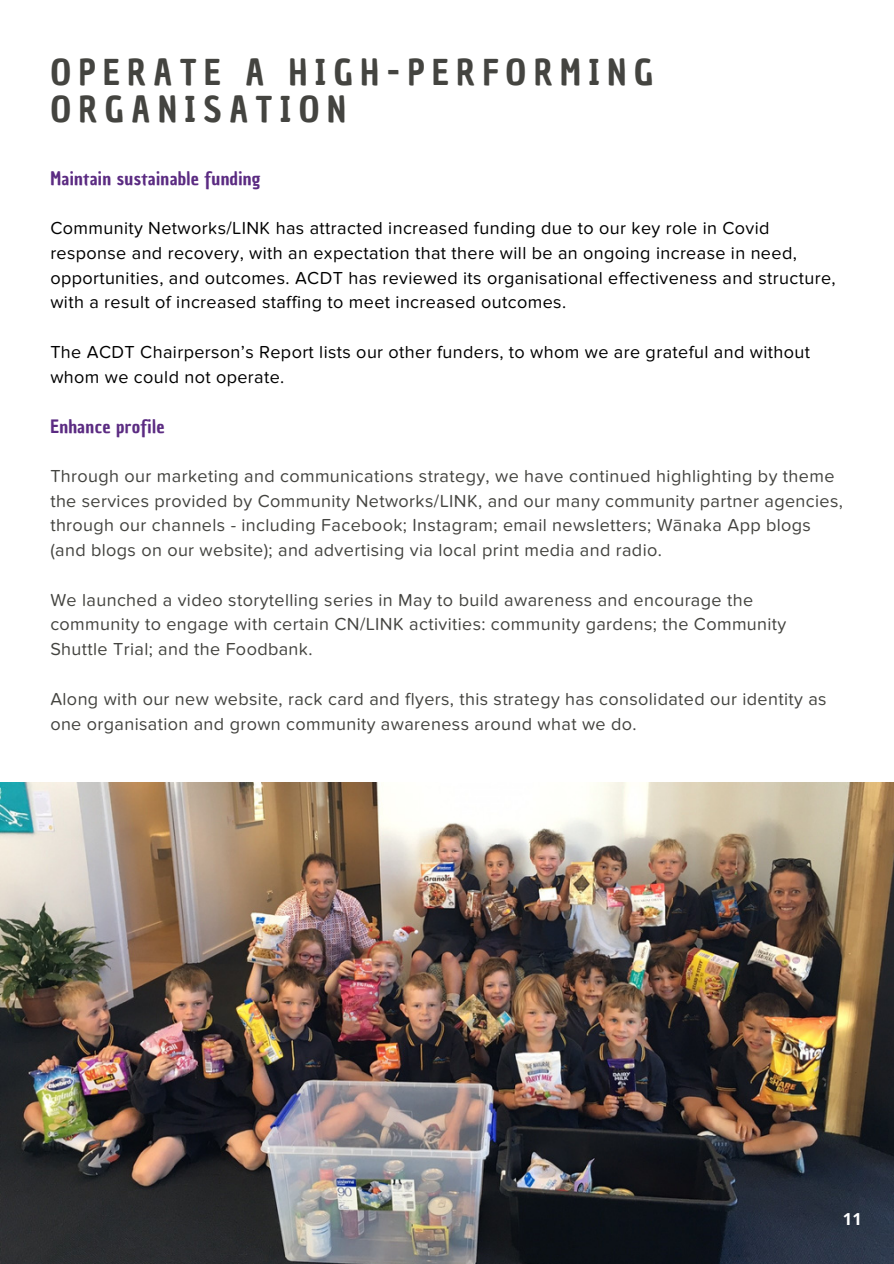
<style>
.page{position:relative;width:894px;height:1264px;background:#fff}
.page>*{position:absolute;margin:0;border:0;box-sizing:border-box;transform-origin:0 0}
.t1{font:34.8px/37.2px "Chau Philomene One";letter-spacing:.22em;color:#444440}
.t2{font:18px/24.8px "Proxima Nova Soft";letter-spacing:.02em;color:#444440}
.t3{font:18px/24.8px "Proxima Nova Soft";letter-spacing:.02em;color:#000}
.t4{font:18px "Chau Philomene One";letter-spacing:.02em;color:#5b2b82}
.t5{font:700 16.5px "Open Sans";color:#fff}
</style>
<div class="page">
<img style="left:0;top:782px;width:893px;height:481px">
<h1 class="t1" style="left:50px;top:54px;width:604px">OPERATE A HIGH-PERFORMING<br>ORGANISATION</h1>
<p class="t4" style="left:50px;top:167px;width:212px">Maintain sustainable funding</p>
<p class="t3" style="left:50px;top:216px;width:786px">Community Networks/LINK has attracted increased funding due to our key role in Covid response and recovery, with an expectation that there will be an ongoing increase in need, opportunities, and outcomes. ACDT has reviewed its organisational effectiveness and structure, with a result of increased staffing to meet increased outcomes.</p>
<p class="t3" style="left:50px;top:340px;width:761px">The ACDT Chairperson’s Report lists our other funders, to whom we are grateful and without whom we could not operate.</p>
<p class="t4" style="left:50px;top:415px;width:116px">Enhance profile</p>
<p class="t2" style="left:50px;top:464px;width:794px">Through our marketing and communications strategy, we have continued highlighting by theme the services provided by Community Networks/LINK, and our many community partner agencies, through our channels - including Facebook; Instagram; email newsletters; Wānaka App blogs (and blogs on our website); and advertising via local print media and radio.</p>
<p class="t2" style="left:50px;top:588px;width:737px">We launched a video storytelling series in May to build awareness and encourage the community to engage with certain CN/LINK activities: community gardens; the Community<br>Shuttle Trial; and the Foodbank.</p>
<p class="t2" style="left:50px;top:687px;width:777px">Along with our new website, rack card and flyers, this strategy has consolidated our identity as one organisation and grown community awareness around what we do.</p>
<p class="t5" style="left:842px;top:1207px;width:21px">11</p>
</div>
